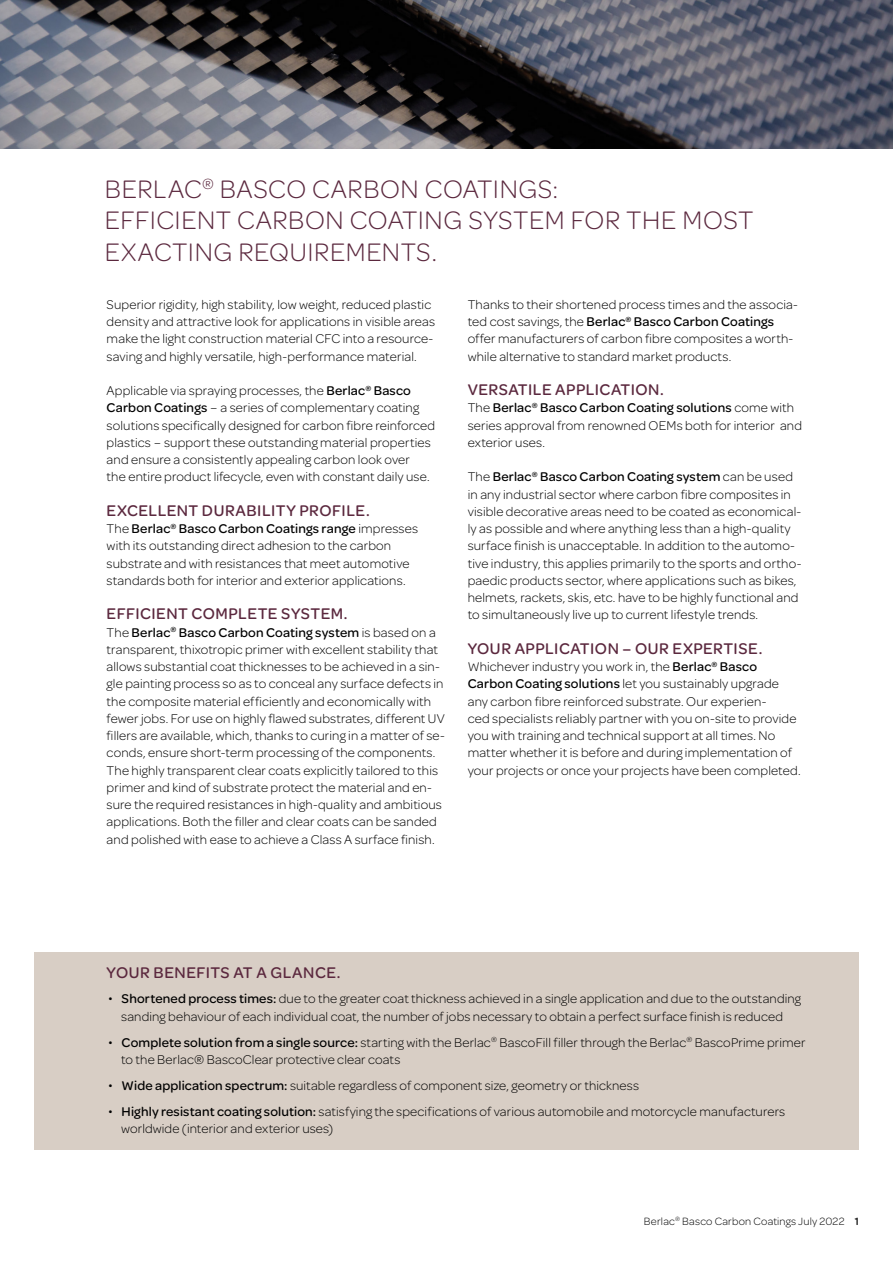
<style>
.page{position:relative;width:893px;height:1263px;background:#fff}
.page>*{position:absolute;margin:0;border:0;box-sizing:border-box;transform-origin:0 0}
.t1{font:300 27px/31.5px "Omnes";letter-spacing:.02em;color:#5b283e}
.t2{font:500 16.5px "Omnes";letter-spacing:.03em;color:#5b283e}
.t3{font:300 13.5px/17.2px "Omnes";letter-spacing:.01em;color:#000}
.t4{font:300 11.25px "Omnes";letter-spacing:.02em;color:#000}
.s1{font-weight:500}
</style>
<div class="page">
<div style="left:34px;top:952px;width:825px;height:198px;background:#d8cec5"></div>
<img style="left:0;top:0;width:893px;height:149px">
<h1 class="t1" style="left:105px;top:172px;width:650px">BERLAC<sup>®</sup> BASCO CARBON COATINGS:<br>EFFICIENT CARBON COATING SYSTEM FOR THE MOST<br>EXACTING REQUIREMENTS.</h1>
<p class="t3" style="left:107px;top:295px;width:330px">Superior rigidity, high stability, low weight, reduced plastic density and attractive look for applications in visible areas make the light construction material CFC into a resource&shy;saving and highly versatile, high-performance material.</p>
<p class="t3" style="left:107px;top:382px;width:330px">Applicable via spraying processes, the <span class="s1">Berlac</span><sup>®</sup> <span class="s1">Basco Carbon Coatings</span> − a series of complementary coating solutions specifically designed for carbon fibre reinforced plastics − support these outstanding material properties and ensure a consistently appealing carbon look over<br>the entire product lifecycle, even with constant daily use.</p>
<p class="t2" style="left:107px;top:499px;width:265px">EXCELLENT DURABILITY PROFILE.</p>
<p class="t3" style="left:107px;top:520px;width:313px">The <span class="s1">Berlac</span><sup>®</sup> <span class="s1">Basco Carbon Coatings range</span> impresses with its outstanding direct adhesion to the carbon substrate and with resistances that meet automotive standards both for interior and exterior applications.</p>
<p class="t2" style="left:107px;top:602px;width:242px">EFFICIENT COMPLETE SYSTEM.</p>
<p class="t3" style="left:107px;top:623px;width:340px">The <span class="s1">Berlac</span><sup>®</sup> <span class="s1">Basco Carbon Coating system</span> is based on a transparent, thixotropic primer with excellent stability that allows substantial coat thicknesses to be achieved in a sin&shy;gle painting process so as to conceal any surface defects in the composite material efficiently and economically with fewer jobs. For use on highly flawed substrates, different UV fillers are available, which, thanks to curing in a matter of se&shy;conds, ensure short-term processing of the components.<br>The highly transparent clear coats explicitly tailored to this primer and kind of substrate protect the material and en&shy;sure the required resistances in high-quality and ambitious applications. Both the filler and clear coats can be sanded and polished with ease to achieve a Class A surface finish.</p>
<p class="t3" style="left:468px;top:295px;width:332px">Thanks to their shortened process times and the associa&shy;ted cost savings, the <span class="s1">Berlac</span><sup>®</sup> <span class="s1">Basco Carbon Coatings </span>offer manufacturers of carbon fibre composites a worth&shy;while alternative to standard market products.</p>
<p class="t2" style="left:468px;top:378px;width:198px">VERSATILE APPLICATION.</p>
<p class="t3" style="left:468px;top:399px;width:336px">The <span class="s1">Berlac</span><sup>®</sup> <span class="s1">Basco Carbon Coating solutions</span> come with series approval from renowned OEMs both for interior and exterior uses.</p>
<p class="t3" style="left:468px;top:468px;width:335px">The <span class="s1">Berlac</span><sup>®</sup> <span class="s1">Basco Carbon Coating system</span> can be used in any industrial sector where carbon fibre composites in visible decorative areas need to be coated as economical&shy;ly as possible and where anything less than a high-quality surface finish is unacceptable. In addition to the automo&shy;tive industry, this applies primarily to the sports and ortho&shy;paedic products sector, where applications such as bikes, helmets, rackets, skis, etc. have to be highly functional and to simultaneously live up to current lifestyle trends.</p>
<p class="t2" style="left:468px;top:637px;width:296px">YOUR APPLICATION – OUR EXPERTISE.</p>
<p class="t3" style="left:468px;top:658px;width:334px">Whichever industry you work in, the <span class="s1">Berlac</span><sup>®</sup> <span class="s1">Basco Carbon Coating solutions</span> let you sustainably upgrade any carbon fibre reinforced substrate. Our experien-<br>ced specialists reliably partner with you on-site to provide you with training and technical support at all times. No matter whether it is before and during implementation of your projects or once your projects have been completed.</p>
<p class="t2" style="left:107px;top:960px;width:235px">YOUR BENEFITS AT A GLANCE.</p>
<p class="t3" style="left:107px;top:990px;width:696px;text-align:center">• <span class="s1">Shortened process times:</span> due to the greater coat thickness achieved in a single application and due to the outstanding sanding behaviour of each individual coat, the number of jobs necessary to obtain a perfect surface finish is reduced</p>
<p class="t3" style="left:121px;top:1033px;width:686px;text-indent:-14px">• <span class="s1">Complete solution from a single source:</span> starting with the Berlac<sup>®</sup> BascoFill filler through the Berlac<sup>®</sup> BascoPrime primer to the Berlac® BascoClear protective clear coats</p>
<p class="t3" style="left:107px;top:1076px;width:534px">• <span class="s1">Wide application spectrum:</span> suitable regardless of component size, geometry or thickness</p>
<p class="t3" style="left:121px;top:1102px;width:666px;text-indent:-14px">• <span class="s1">Highly resistant coating solution:</span> satisfying the specifications of various automobile and motorcycle manufacturers worldwide (interior and exterior uses)</p>
<p class="t4" style="left:644px;top:1214px;width:217px">Berlac<sup>®</sup> Basco Carbon Coatings July 2022 <span class="s1">1</span></p>
</div>
